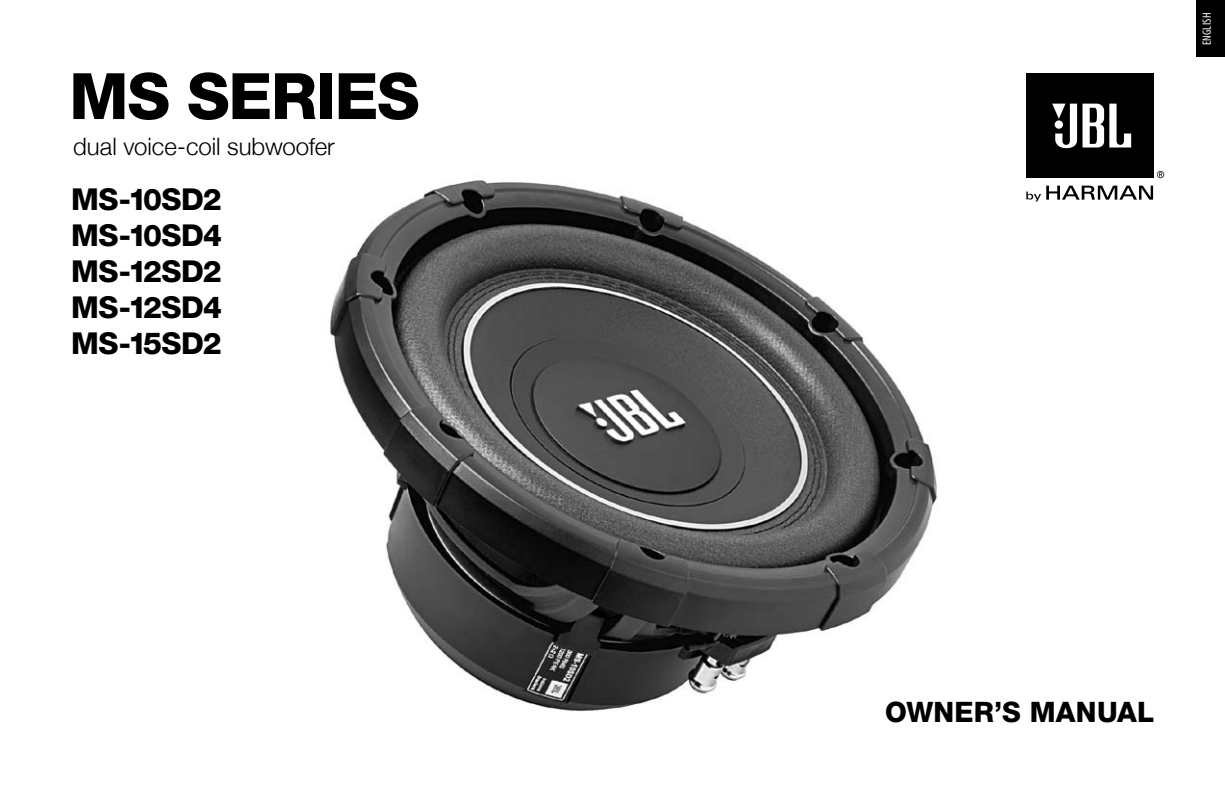
<style>
.page{position:relative;width:1225px;height:793px;background:#fff}
.page>*{position:absolute;margin:0;border:0;box-sizing:border-box;transform-origin:0 0}
.t1{font:800 64px "Helvetica Neue LT Com";letter-spacing:-.02em;color:#000}
.t2{font:800 30px/36px "Helvetica Neue LT Com";letter-spacing:-.02em;color:#000;text-align:justify}
.t3{font:800 28px "Helvetica Neue LT Com";letter-spacing:.01em;color:#000}
.t4{font:300 24px "Helvetica Neue";color:#000}
.t5{font:condensed 12px "Myriad Pro";letter-spacing:.015em;color:#fff}
</style>
<div class="page">
<img style="left:330px;top:180px;width:608px;height:531px">
<div style="left:1196px;top:0;width:29px;height:57px;background:#000"></div>
<svg style="left:1026px;top:185px;width:127px;height:16px"></svg>
<div style="left:1026px;top:73px;width:127px;height:105px;background:#000"></div>
<svg style="left:1157px;top:171px;width:7px;height:7px"></svg>
<svg style="left:1052px;top:104px;width:79px;height:44px"></svg>
<h1 class="t1" style="left:69px;top:58px;width:352px">MS SERIES</h1>
<p class="t4" style="left:73px;top:132px;width:263px">dual voice-coil subwoofer</p>
<p class="t2" style="left:71px;top:181px;width:152px">MS-10SD2<br>MS-10SD4<br>MS-12SD2<br>MS-12SD4<br>MS-15SD2</p>
<p class="t5" style="left:1200px;top:45px;width:34px;rotate:-90deg">ENGLISH</p>
<p class="t3" style="left:885px;top:695px;width:271px">OWNER’S MANUAL</p>
</div>
